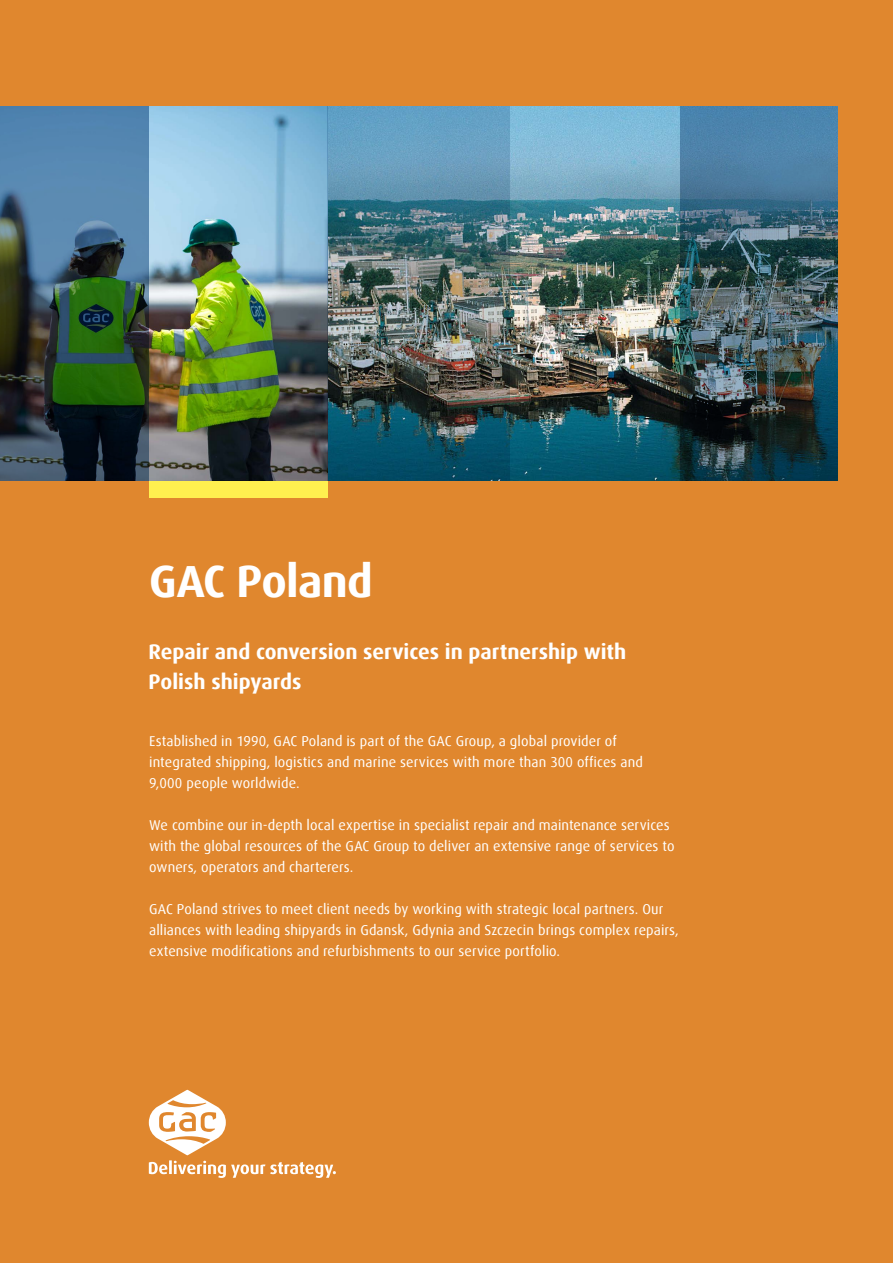
<style>
.page{position:relative;width:893px;height:1263px;background:#e0872e}
.page>*{position:absolute;margin:0;border:0;box-sizing:border-box;transform-origin:0 0}
.t1{font:700 45px "Dax Offc";letter-spacing:-.015em;color:#fff}
.t2{font:700 21px/30px "Dax Offc";color:#fff}
.t3{font:14.25px/21px "Dax Offc";letter-spacing:.01em;color:#fff}
</style>
<div class="page">
<div style="left:149px;top:480px;width:178px;height:17px;background:#fff04f"></div>
<img style="left:510px;top:106px;width:170px;height:374px">
<img style="left:149px;top:106px;width:178px;height:374px">
<svg style="left:149px;top:1090px;width:187px;height:88px"></svg>
<img style="left:0;top:106px;width:149px;height:374px">
<img style="left:680px;top:106px;width:158px;height:374px">
<img style="left:327px;top:106px;width:183px;height:374px">
<h1 class="t1" style="left:149px;top:552px;width:225px">GAC Poland</h1>
<h2 class="t2" style="left:149px;top:636px;width:479px">Repair and conversion services in partnership with<br>Polish shipyards</h2>
<p class="t3" style="left:149px;top:730px;width:495px">Established in 1990, GAC Poland is part of the GAC Group, a global provider of integrated shipping, logistics and marine services with more than 300 offices and<br>9,000 people worldwide.</p>
<p class="t3" style="left:149px;top:814px;width:527px">We combine our in-depth local expertise in specialist repair and maintenance services with the global resources of the GAC Group to deliver an extensive range of services to owners, operators and charterers.</p>
<p class="t3" style="left:149px;top:898px;width:531px">GAC Poland strives to meet client needs by working with strategic local partners. Our alliances with leading shipyards in Gdansk, Gdynia and Szczecin brings complex repairs, extensive modifications and refurbishments to our service portfolio.</p>
</div>
